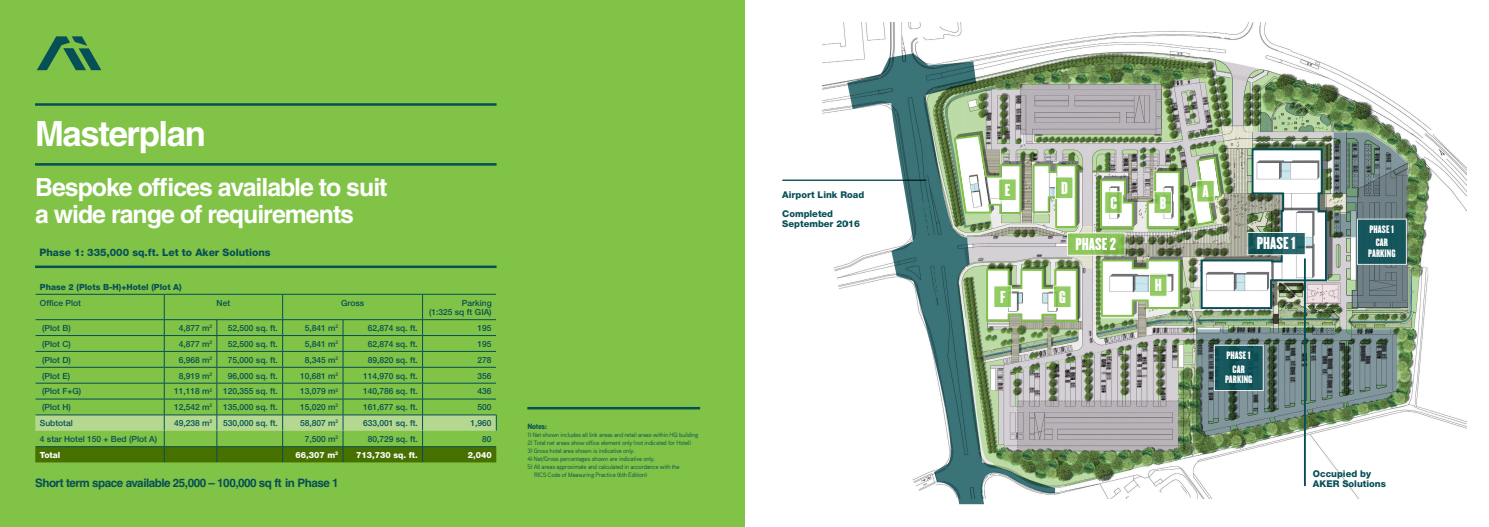
<style>
.page{position:relative;width:1489px;height:527px;background:#fff}
.page>*{position:absolute;margin:0;border:0;box-sizing:border-box;transform-origin:0 0}
.t1{font:700 34.75px "Helvetica LT";letter-spacing:-.04em;color:#fff}
.t2{font:700 24.88px/26.5px "Helvetica LT";letter-spacing:-.04em;color:#fff}
.t3{font:15.06px "Champion HTF Lightweight";color:#fff}
.t4{font:700 11.62px "Helvetica LT";letter-spacing:-.04em;color:#064f56}
.t5{font:800 10.25px "Helvetica Neue";color:#064f56}
.t6{font:9.38px/13.1px "Champion HTF Lightweight";color:#fff;text-align:center}
.t7{font:800 9.31px/19.5px "Helvetica Neue";color:#064f56}
.t8{font:500 8.44px/9.5px "Helvetica Neue";color:#064f56;text-align:right}
.t9{font:800 8.44px "Helvetica Neue";color:#fff}
.t10{font:800 8.44px "Helvetica Neue";color:#064f56}
.t11{font:900 7.62px "Aaux Pro";letter-spacing:-.035em;color:#064f56}
.t12{font:6.25px/8.1px "Aaux Pro";letter-spacing:-.035em;color:#064f56}
</style>
<div class="page">
<div style="left:0;top:0;width:744px;height:526px;background:#80c346"></div>
<svg style="left:37px;top:36px;width:64px;height:34px"></svg>
<hr style="left:35px;top:103px;width:461px;height:3px;background:#064f56">
<hr style="left:35px;top:163px;width:461px;height:2px;background:#064f56">
<hr style="left:35px;top:265px;width:461px;height:3px;background:#064f56">
<svg style="left:35px;top:294px;width:462px;height:168px"></svg>
<hr style="left:527px;top:406px;width:173px;height:3px;background:#064f56">
<img style="left:822px;top:23px;width:644px;height:475px">
<svg style="left:1333px;top:132px;width:74px;height:176px;background:#7e908c"></svg>
<svg style="left:1196px;top:327px;width:200px;height:109px;background:#768a83"></svg>
<hr style="left:782px;top:179px;width:144px;height:2px;background:#064f56">
<svg style="left:1066px;top:232px;width:59px;height:23px"></svg>
<svg style="left:1213px;top:344px;width:50px;height:46px;background:#205c61"></svg>
<div style="left:1356px;top:218px;width:50px;height:46px;background:#16565d"></div>
<hr style="left:1303px;top:258px;width:2px;height:227px;background:#064f56">
<svg style="left:1099px;top:258px;width:82px;height:59px"></svg>
<svg style="left:1055px;top:267px;width:23px;height:55px"></svg>
<svg style="left:1055px;top:163px;width:22px;height:66px"></svg>
<svg style="left:1098px;top:178px;width:36px;height:51px"></svg>
<svg style="left:1145px;top:170px;width:36px;height:59px"></svg>
<img style="left:1188px;top:147px;width:139px;height:162px">
<svg style="left:1196px;top:180px;width:18px;height:22px"></svg>
<svg style="left:1153px;top:191px;width:18px;height:23px"></svg>
<svg style="left:1104px;top:191px;width:18px;height:23px"></svg>
<div style="left:1054px;top:176px;width:19px;height:23px;background:#93cc62;border:1px solid #fff"></div>
<svg style="left:1055px;top:285px;width:16px;height:23px"></svg>
<div style="left:1148px;top:274px;width:19px;height:22px;background:#93cc62;border:1px solid #fff"></div>
<svg style="left:847px;top:53px;width:208px;height:450px"></svg>
<h1 class="t1" style="left:35px;top:113px;width:172px">Masterplan</h1>
<h2 class="t2" style="left:35px;top:173px;width:354px">Bespoke offices available to suit a wide range of requirements</h2>
<p class="t5" style="left:39px;top:246px;width:233px">Phase 1: 335,000 sq.ft. Let to Aker Solutions</p>
<p class="t10" style="left:40px;top:281px;width:143px">Phase 2 (Plots B-H)+Hotel (Plot A)</p>
<p class="t8" style="left:40px;top:297px;width:42px">Office Plot</p>
<p class="t8" style="left:217px;top:297px;width:15px">Net</p>
<p class="t8" style="left:341px;top:297px;width:24px">Gross</p>
<p class="t8" style="left:429px;top:297px;width:64px">Parking<br>(1:325 sq ft GIA)</p>
<p class="t8" style="left:42px;top:323px;width:30px">(Plot B)</p>
<p class="t8" style="left:179px;top:323px;width:35px">4,877 m<sup>2</sup></p>
<p class="t8" style="left:228px;top:323px;width:52px">52,500 sq. ft.</p>
<p class="t8" style="left:305px;top:323px;width:35px">5,841 m<sup>2</sup></p>
<p class="t8" style="left:368px;top:323px;width:52px">62,874 sq. ft.</p>
<p class="t8" style="left:477px;top:323px;width:16px">195</p>
<p class="t8" style="left:42px;top:338px;width:30px">(Plot C)</p>
<p class="t8" style="left:179px;top:338px;width:35px">4,877 m<sup>2</sup></p>
<p class="t8" style="left:228px;top:338px;width:52px">52,500 sq. ft.</p>
<p class="t8" style="left:305px;top:338px;width:35px">5,841 m<sup>2</sup></p>
<p class="t8" style="left:368px;top:338px;width:52px">62,874 sq. ft.</p>
<p class="t8" style="left:477px;top:338px;width:16px">195</p>
<p class="t8" style="left:42px;top:354px;width:30px">(Plot D)</p>
<p class="t8" style="left:179px;top:354px;width:35px">6,968 m<sup>2</sup></p>
<p class="t8" style="left:228px;top:354px;width:52px">75,000 sq. ft.</p>
<p class="t8" style="left:305px;top:354px;width:35px">8,345 m<sup>2</sup></p>
<p class="t8" style="left:368px;top:354px;width:52px">89,820 sq. ft.</p>
<p class="t8" style="left:477px;top:354px;width:16px">278</p>
<p class="t8" style="left:42px;top:370px;width:29px">(Plot E)</p>
<p class="t8" style="left:179px;top:370px;width:35px">8,919 m<sup>2</sup></p>
<p class="t8" style="left:228px;top:370px;width:52px">96,000 sq. ft.</p>
<p class="t8" style="left:300px;top:370px;width:40px">10,681 m<sup>2</sup></p>
<p class="t8" style="left:363px;top:370px;width:56px">114,970 sq. ft.</p>
<p class="t8" style="left:477px;top:370px;width:16px">356</p>
<p class="t8" style="left:42px;top:386px;width:40px">(Plot F+G)</p>
<p class="t8" style="left:174px;top:386px;width:40px">11,118 m<sup>2</sup></p>
<p class="t8" style="left:223px;top:386px;width:56px">120,355 sq. ft.</p>
<p class="t8" style="left:300px;top:386px;width:40px">13,079 m<sup>2</sup></p>
<p class="t8" style="left:363px;top:386px;width:56px">140,786 sq. ft.</p>
<p class="t8" style="left:477px;top:386px;width:16px">436</p>
<p class="t8" style="left:42px;top:402px;width:30px">(Plot H)</p>
<p class="t8" style="left:174px;top:402px;width:40px">12,542 m<sup>2</sup></p>
<p class="t8" style="left:223px;top:402px;width:56px">135,000 sq. ft.</p>
<p class="t8" style="left:300px;top:402px;width:40px">15,020 m<sup>2</sup></p>
<p class="t8" style="left:363px;top:402px;width:56px">161,677 sq. ft.</p>
<p class="t8" style="left:477px;top:402px;width:16px">500</p>
<p class="t8" style="left:40px;top:418px;width:34px">Subtotal</p>
<p class="t8" style="left:174px;top:418px;width:40px">49,238 m<sup>2</sup></p>
<p class="t8" style="left:223px;top:418px;width:56px">530,000 sq. ft.</p>
<p class="t8" style="left:300px;top:418px;width:40px">58,807 m<sup>2</sup></p>
<p class="t8" style="left:363px;top:418px;width:56px">633,001 sq. ft.</p>
<p class="t8" style="left:470px;top:418px;width:23px">1,960</p>
<p class="t8" style="left:40px;top:434px;width:119px">4 star Hotel 150 + Bed (Plot A)</p>
<p class="t8" style="left:305px;top:434px;width:35px">7,500 m<sup>2</sup></p>
<p class="t8" style="left:368px;top:434px;width:52px">80,729 sq. ft.</p>
<p class="t8" style="left:482px;top:434px;width:11px">80</p>
<p class="t9" style="left:40px;top:449px;width:22px">Total</p>
<p class="t9" style="left:295px;top:449px;width:44px">66,307 m<sup>2</sup></p>
<p class="t9" style="left:356px;top:449px;width:63px">713,730 sq. ft.</p>
<p class="t9" style="left:467px;top:449px;width:25px">2,040</p>
<h3 class="t4" style="left:35px;top:475px;width:305px">Short term space available 25,000 – 100,000 sq ft in Phase 1</h3>
<p class="t11" style="left:527px;top:420px;width:21px">Notes:</p>
<p class="t12" style="left:527px;top:430px;width:172px">1) Net shown includes all link areas and retail areas within HQ building</p>
<p class="t12" style="left:527px;top:438px;width:165px">2) Total net areas show office element only (not indicated for Hotel)</p>
<p class="t12" style="left:527px;top:446px;width:109px">3) Gross hotel area shown is indicative only.</p>
<p class="t12" style="left:527px;top:454px;width:129px">4) Net/Gross percentages shown are indicative only.</p>
<p class="t12" style="left:534px;top:462px;width:147px;text-indent:-7px">5) All areas approximate and calculated in accordance with the<br>RICS Code of Measuring Practice (6th Edition)</p>
<p class="t7" style="left:782px;top:185px;width:83px">Airport Link Road<br>Completed</p>
<p class="t7" style="left:782px;top:214px;width:79px">September 2016</p>
<h3 class="t3" style="left:1004px;top:180px;width:7px">E</h3>
<h3 class="t3" style="left:1060px;top:178px;width:8px">D</h3>
<h3 class="t3" style="left:1110px;top:192px;width:8px">C</h3>
<h3 class="t3" style="left:1159px;top:192px;width:8px">B</h3>
<h3 class="t3" style="left:1202px;top:181px;width:8px">A</h3>
<h3 class="t3" style="left:1075px;top:234px;width:42px">PHASE 2</h3>
<h3 class="t3" style="left:1256px;top:233px;width:41px">PHASE 1</h3>
<h3 class="t3" style="left:1000px;top:287px;width:7px">F</h3>
<h3 class="t3" style="left:1059px;top:287px;width:8px">G</h3>
<h3 class="t3" style="left:1154px;top:275px;width:9px">H</h3>
<p class="t6" style="left:1226px;top:349px;width:26px">PHASE 1<br>CAR</p>
<p class="t6" style="left:1225px;top:373px;width:29px">PARKING</p>
<p class="t6" style="left:1369px;top:223px;width:26px">PHASE 1<br>CAR</p>
<p class="t6" style="left:1368px;top:247px;width:29px">PARKING</p>
<p class="t7" style="left:1312px;top:468px;width:75px;line-height:9.8px">Occupied by<br>AKER Solutions</p>
</div>
